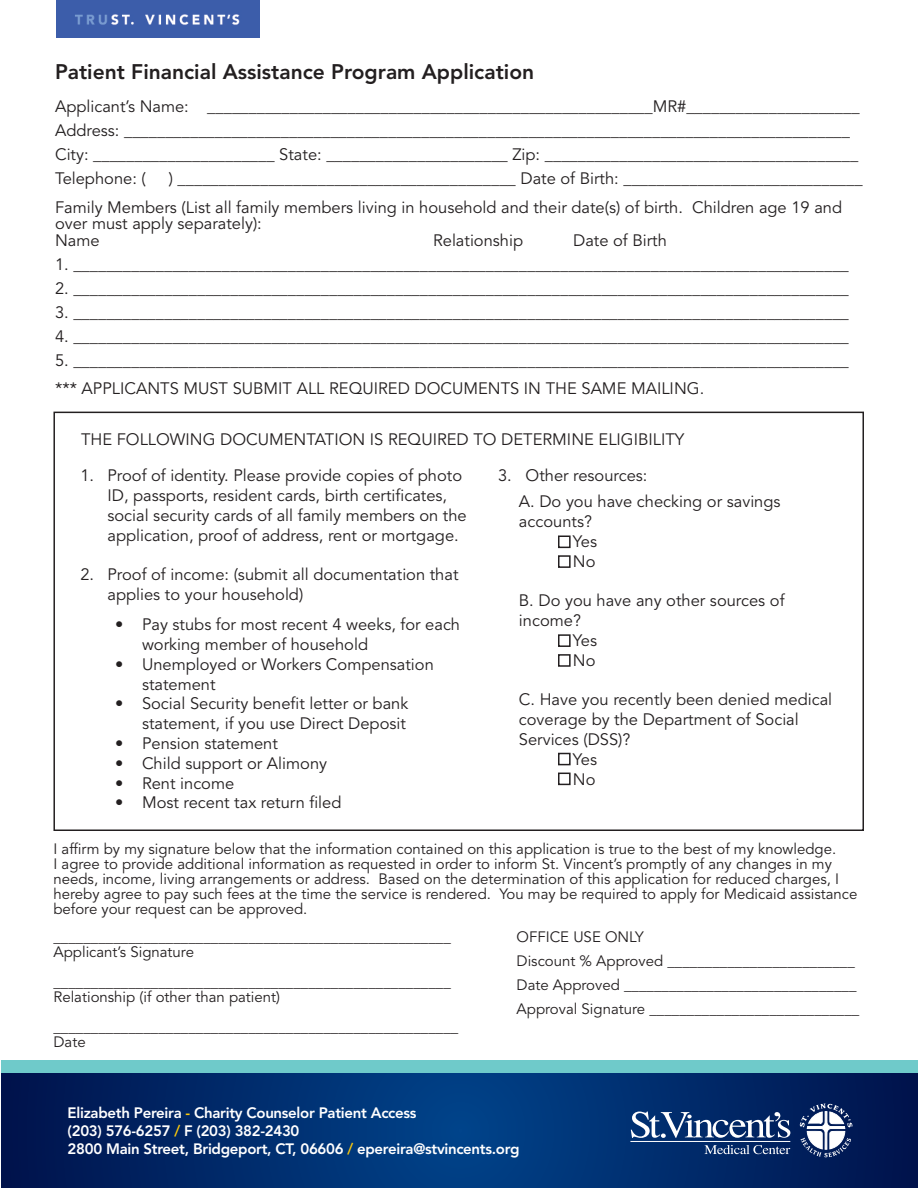
<style>
.page{position:relative;width:918px;height:1188px;background:#fff}
.page>*{position:absolute;margin:0;border:0;box-sizing:border-box;transform-origin:0 0}
.t1{font:800 21px "Avenir LT Std";color:#231f20}
.t2{font:16.5px/19.8px "Avenir LT Std";color:#231f20}
.t3{font:15px/15px "Avenir LT Std";color:#231f20}
.t4{font:800 15px "Avenir LT Std";letter-spacing:-.02em;color:#fff}
.s1{color:#feca0a}
</style>
<div class="page">
<svg style="left:1px;top:1073px;width:917px;height:115px;background:#002a6a"></svg>
<div style="left:1px;top:1060px;width:917px;height:13px;background:#6fcaca"></div>
<img style="left:57px;top:0;width:203px;height:37px">
<svg style="left:631px;top:1112px;width:159px;height:26px"></svg>
<hr style="left:630px;top:1141px;width:160px;height:1px;background:#fff">
<svg style="left:800px;top:1103px;width:52px;height:54px"></svg>
<svg style="left:704px;top:1145px;width:86px;height:9px"></svg>
<div style="left:53px;top:412px;width:811px;height:419px;border:2px solid #231f20"></div>
<div style="left:558px;top:536px;width:13px;height:12px;border:2px solid #231f20"></div>
<div style="left:558px;top:555px;width:13px;height:13px;border:2px solid #231f20"></div>
<div style="left:558px;top:634px;width:13px;height:13px;border:2px solid #231f20"></div>
<div style="left:558px;top:654px;width:13px;height:13px;border:2px solid #231f20"></div>
<div style="left:558px;top:753px;width:13px;height:12px;border:2px solid #231f20"></div>
<div style="left:558px;top:773px;width:13px;height:12px;border:2px solid #231f20"></div>
<p class="t1" style="left:55px;top:59px;width:481px">Patient Financial Assistance Program Application</p>
<p class="t2" style="left:55px;top:97px;width:806px">Applicant’s Name: ______________________________________________________MR#_____________________</p>
<p class="t2" style="left:55px;top:121px;width:797px">Address: ________________________________________________________________________________________</p>
<p class="t2" style="left:55px;top:145px;width:805px">City: ______________________ State: ______________________ Zip: ______________________________________</p>
<p class="t2" style="left:55px;top:169px;width:92px">Telephone: (</p>
<p class="t2" style="left:169px;top:169px;width:695px">) _________________________________________ Date of Birth: _____________________________</p>
<p class="t2" style="left:55px;top:199px;width:789px;line-height:16.5px">Family Members (List all family members living in household and their date(s) of birth. Children age 19 and over must apply separately):</p>
<p class="t2" style="left:55px;top:231px;width:46px">Name</p>
<p class="t2" style="left:433px;top:231px;width:92px">Relationship</p>
<p class="t2" style="left:573px;top:231px;width:95px">Date of Birth</p>
<p class="t2" style="left:55px;top:255px;width:795px">1. ______________________________________________________________________________________________</p>
<p class="t2" style="left:55px;top:279px;width:795px">2. ______________________________________________________________________________________________</p>
<p class="t2" style="left:55px;top:303px;width:795px">3. ______________________________________________________________________________________________</p>
<p class="t2" style="left:55px;top:327px;width:795px">4. ______________________________________________________________________________________________</p>
<p class="t2" style="left:55px;top:351px;width:795px">5. ______________________________________________________________________________________________</p>
<p class="t2" style="left:55px;top:379px;width:651px">*** APPLICANTS MUST SUBMIT ALL REQUIRED DOCUMENTS IN THE SAME MAILING.</p>
<p class="t2" style="left:81px;top:430px;width:605px">THE FOLLOWING DOCUMENTATION IS REQUIRED TO DETERMINE ELIGIBILITY</p>
<p class="t2" style="left:107px;top:466px;width:361px;text-indent:-27px">1. Proof of identity. Please provide copies of photo ID, passports, resident cards, birth certificates, social security cards of all family members on the application, proof of address, rent or mortgage.</p>
<p class="t2" style="left:107px;top:565px;width:353px;text-indent:-27px">2. Proof of income: (submit all documentation that applies to your household)</p>
<p class="t2" style="left:142px;top:615px;width:320px;text-indent:-27px">• Pay stubs for most recent 4 weeks, for each working member of household</p>
<p class="t2" style="left:142px;top:655px;width:293px;text-indent:-27px">• Unemployed or Workers Compensation statement</p>
<p class="t2" style="left:115px;top:694px;width:295px;text-align:right">• Social Security benefit letter or bank statement, if you use Direct Deposit</p>
<p class="t2" style="left:115px;top:734px;width:164px">• Pension statement</p>
<p class="t2" style="left:115px;top:754px;width:214px">• Child support or Alimony</p>
<p class="t2" style="left:115px;top:773px;width:121px">• Rent income</p>
<p class="t2" style="left:115px;top:793px;width:228px">• Most recent tax return filed</p>
<p class="t2" style="left:498px;top:466px;width:151px">3. Other resources:</p>
<p class="t2" style="left:519px;top:492px;width:263px">A. Do you have checking or savings accounts?</p>
<p class="t2" style="left:573px;top:532px;width:26px">Yes</p>
<p class="t2" style="left:573px;top:552px;width:24px">No</p>
<p class="t2" style="left:519px;top:591px;width:267px">B. Do you have any other sources of income?</p>
<p class="t2" style="left:573px;top:631px;width:26px">Yes</p>
<p class="t2" style="left:573px;top:651px;width:24px">No</p>
<p class="t2" style="left:519px;top:690px;width:315px">C. Have you recently been denied medical coverage by the Department of Social<br>Services (DSS)?</p>
<p class="t2" style="left:573px;top:750px;width:26px">Yes</p>
<p class="t2" style="left:573px;top:770px;width:24px">No</p>
<p class="t3" style="left:53px;top:842px;width:805px">I affirm by my signature below that the information contained on this application is true to the best of my knowledge.<br>I agree to provide additional information as requested in order to inform St. Vincent’s promptly of any changes in my needs, income, living arrangements or address. Based on the determination of this application for reduced charges, I hereby agree to pay such fees at the time the service is rendered. You may be required to apply for Medicaid assistance before your request can be approved.</p>
<p class="t3" style="left:53px;top:930px;width:399px">_____________________________________________________</p>
<p class="t3" style="left:53px;top:945px;width:142px">Applicant’s Signature</p>
<p class="t3" style="left:53px;top:975px;width:399px">_____________________________________________________</p>
<p class="t3" style="left:53px;top:990px;width:228px">Relationship (if other than patient)</p>
<p class="t3" style="left:53px;top:1020px;width:407px">______________________________________________________</p>
<p class="t3" style="left:53px;top:1035px;width:34px">Date</p>
<p class="t3" style="left:517px;top:930px;width:129px">OFFICE USE ONLY</p>
<p class="t3" style="left:517px;top:954px;width:340px">Discount % Approved _________________________</p>
<p class="t3" style="left:517px;top:978px;width:342px">Date Approved _______________________________</p>
<p class="t3" style="left:517px;top:1002px;width:344px">Approval Signature ____________________________</p>
<p class="t4" style="left:68px;top:1104px;width:350px">Elizabeth Pereira <span class="s1">-</span> Charity Counselor Patient Access</p>
<p class="t4" style="left:68px;top:1122px;width:233px">(203) 576-6257 <span class="s1">/</span> F (203) 382-2430</p>
<p class="t4" style="left:68px;top:1140px;width:453px">2800 Main Street, Bridgeport, CT, 06606 <span class="s1">/</span> epereira@stvincents.org</p>
</div>
